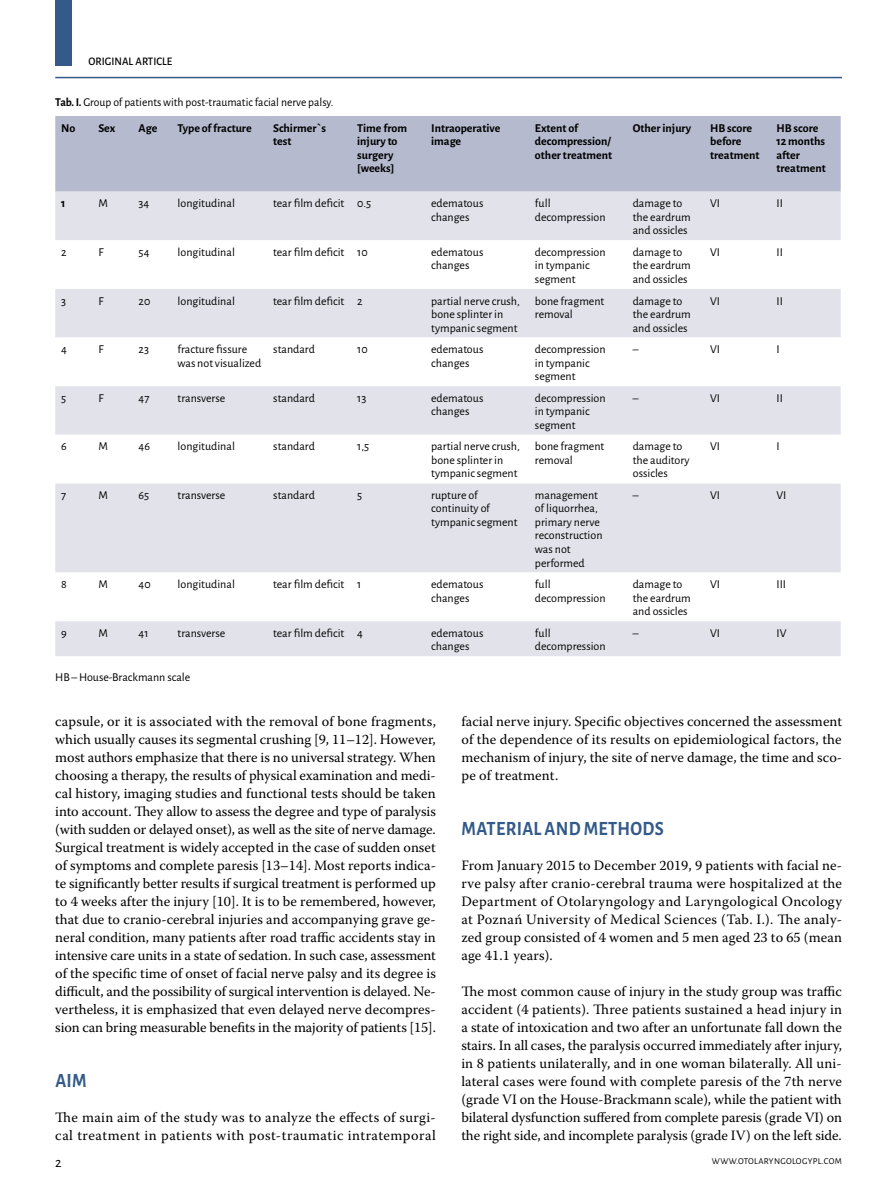
<style>
.page{position:relative;width:893px;height:1191px;background:#fff}
.page>*{position:absolute;margin:0;border:0;box-sizing:border-box;transform-origin:0 0}
.t1{font:700 20.25px "Alegreya Sans";letter-spacing:.015em;color:#335a88;scale:.9 1}
.t2{font:14.25px/18px "Warnock Pro";letter-spacing:.005em;color:#000;text-align:justify}
.t3{font:14.25px/18px "Warnock Pro";letter-spacing:.03em;color:#000}
.t4{font:14.25px "Alegreya Sans";color:#000}
.t5{font:12px/13.5px "Alegreya Sans";color:#000}
.t6{font:700 12px/13.5px "Alegreya Sans";color:#000}
.t7{font:500 11.55px "Alegreya Sans";color:#000;scale:.95 1}
.t8{font:9px "Alegreya Sans";letter-spacing:.035em;color:#000}
.s1{font-weight:700}
</style>
<div class="page">
<div style="left:55px;top:0;width:17px;height:66px;background:#335a88"></div>
<hr style="left:55px;top:77px;width:787px;height:1px;background:#335a88">
<div style="left:55px;top:116px;width:786px;height:76px;background:#b5bace"></div>
<div style="left:55px;top:192px;width:786px;height:464px;background:#e2e3ea"></div>
<svg style="left:55px;top:240px;width:786px;height:381px"></svg>
<p class="t7" style="left:89px;top:54px;width:90px">ORIGINAL ARTICLE</p>
<p class="t5" style="left:61px;top:88px;width:274px;line-height:25.8px;text-indent:-6px"><span class="s1">Tab. I.</span> Group of patients with post-traumatic facial nerve palsy.<br><span class="s1">No</span></p>
<p class="t6" style="left:98px;top:120px;width:18px">Sex</p>
<p class="t6" style="left:139px;top:120px;width:20px">Age</p>
<p class="t6" style="left:178px;top:120px;width:76px">Type of fracture</p>
<p class="t6" style="left:273px;top:120px;width:54px">Schirmer`s test</p>
<p class="t6" style="left:357px;top:120px;width:51px">Time from injury to surgery [weeks]</p>
<p class="t6" style="left:431px;top:120px;width:71px">Intraoperative image</p>
<p class="t6" style="left:535px;top:120px;width:79px">Extent of decompression/ other treatment</p>
<p class="t6" style="left:633px;top:120px;width:60px">Other injury</p>
<p class="t6" style="left:710px;top:120px;width:51px">HB score before treatment</p>
<p class="t6" style="left:776px;top:120px;width:51px">HB score<br>12 months after treatment</p>
<p class="t6" style="left:61px;top:196px;width:6px">1</p>
<p class="t5" style="left:98px;top:196px;width:11px">M</p>
<p class="t5" style="left:139px;top:196px;width:12px">34</p>
<p class="t5" style="left:178px;top:196px;width:59px">longitudinal</p>
<p class="t5" style="left:273px;top:196px;width:100px">tear film deficit 0.5</p>
<p class="t5" style="left:431px;top:196px;width:54px">edematous changes</p>
<p class="t5" style="left:535px;top:196px;width:72px">full decompression</p>
<p class="t5" style="left:633px;top:196px;width:59px">damage to the eardrum and ossicles</p>
<p class="t5" style="left:710px;top:196px;width:11px">VI</p>
<p class="t5" style="left:776px;top:196px;width:8px">II</p>
<p class="t5" style="left:61px;top:245px;width:7px">2</p>
<p class="t5" style="left:98px;top:245px;width:7px">F</p>
<p class="t5" style="left:139px;top:245px;width:12px">54</p>
<p class="t5" style="left:178px;top:245px;width:59px">longitudinal</p>
<p class="t5" style="left:273px;top:245px;width:96px">tear film deficit 10</p>
<p class="t5" style="left:431px;top:245px;width:54px">edematous changes</p>
<p class="t5" style="left:535px;top:245px;width:72px">decompression in tympanic segment</p>
<p class="t5" style="left:633px;top:245px;width:59px">damage to the eardrum and ossicles</p>
<p class="t5" style="left:710px;top:245px;width:11px">VI</p>
<p class="t5" style="left:776px;top:245px;width:8px">II</p>
<p class="t5" style="left:61px;top:293px;width:6px">3</p>
<p class="t5" style="left:98px;top:293px;width:7px">F</p>
<p class="t5" style="left:139px;top:293px;width:13px">20</p>
<p class="t5" style="left:178px;top:293px;width:59px">longitudinal</p>
<p class="t5" style="left:273px;top:293px;width:91px">tear film deficit 2</p>
<p class="t5" style="left:431px;top:293px;width:90px">partial nerve crush, bone splinter in tympanic segment</p>
<p class="t5" style="left:535px;top:293px;width:71px">bone fragment removal</p>
<p class="t5" style="left:633px;top:293px;width:59px">damage to the eardrum and ossicles</p>
<p class="t5" style="left:710px;top:293px;width:11px">VI</p>
<p class="t5" style="left:776px;top:293px;width:8px">II</p>
<p class="t5" style="left:61px;top:342px;width:7px">4</p>
<p class="t5" style="left:98px;top:342px;width:7px">F</p>
<p class="t5" style="left:139px;top:342px;width:12px">23</p>
<p class="t5" style="left:178px;top:342px;width:85px">fracture fissure was not visualized</p>
<p class="t5" style="left:273px;top:342px;width:43px">standard</p>
<p class="t5" style="left:357px;top:342px;width:12px">10</p>
<p class="t5" style="left:431px;top:342px;width:54px">edematous changes</p>
<p class="t5" style="left:535px;top:342px;width:72px">decompression in tympanic segment</p>
<p class="t5" style="left:633px;top:342px;width:7px">–</p>
<p class="t5" style="left:710px;top:342px;width:11px">VI</p>
<p class="t5" style="left:776px;top:342px;width:5px">I</p>
<p class="t5" style="left:61px;top:390px;width:7px">5</p>
<p class="t5" style="left:98px;top:390px;width:7px">F</p>
<p class="t5" style="left:139px;top:390px;width:12px">47</p>
<p class="t5" style="left:178px;top:390px;width:49px">transverse</p>
<p class="t5" style="left:273px;top:390px;width:43px">standard</p>
<p class="t5" style="left:357px;top:390px;width:11px">13</p>
<p class="t5" style="left:431px;top:390px;width:54px">edematous changes</p>
<p class="t5" style="left:535px;top:390px;width:72px">decompression in tympanic segment</p>
<p class="t5" style="left:633px;top:390px;width:7px">–</p>
<p class="t5" style="left:710px;top:390px;width:11px">VI</p>
<p class="t5" style="left:776px;top:390px;width:8px">II</p>
<p class="t5" style="left:61px;top:439px;width:7px">6</p>
<p class="t5" style="left:98px;top:439px;width:11px">M</p>
<p class="t5" style="left:139px;top:439px;width:13px">46</p>
<p class="t5" style="left:178px;top:439px;width:59px">longitudinal</p>
<p class="t5" style="left:273px;top:439px;width:43px">standard</p>
<p class="t5" style="left:357px;top:439px;width:13px">1,5</p>
<p class="t5" style="left:431px;top:439px;width:90px">partial nerve crush, bone splinter in tympanic segment</p>
<p class="t5" style="left:535px;top:439px;width:71px">bone fragment removal</p>
<p class="t5" style="left:633px;top:439px;width:58px">damage to the auditory ossicles</p>
<p class="t5" style="left:710px;top:439px;width:11px">VI</p>
<p class="t5" style="left:776px;top:439px;width:5px">I</p>
<p class="t5" style="left:61px;top:488px;width:7px">7</p>
<p class="t5" style="left:98px;top:488px;width:11px">M</p>
<p class="t5" style="left:139px;top:488px;width:12px">65</p>
<p class="t5" style="left:178px;top:488px;width:49px">transverse</p>
<p class="t5" style="left:273px;top:488px;width:43px">standard</p>
<p class="t5" style="left:357px;top:488px;width:7px">5</p>
<p class="t5" style="left:431px;top:488px;width:88px">rupture of continuity of tympanic segment</p>
<p class="t5" style="left:535px;top:488px;width:69px">management of liquorrhea, primary nerve reconstruction was not performed</p>
<p class="t5" style="left:633px;top:488px;width:7px">–</p>
<p class="t5" style="left:710px;top:488px;width:11px">VI</p>
<p class="t5" style="left:776px;top:488px;width:11px">VI</p>
<p class="t5" style="left:61px;top:577px;width:7px">8</p>
<p class="t5" style="left:98px;top:577px;width:11px">M</p>
<p class="t5" style="left:139px;top:577px;width:14px">40</p>
<p class="t5" style="left:178px;top:577px;width:59px">longitudinal</p>
<p class="t5" style="left:273px;top:577px;width:90px">tear film deficit 1</p>
<p class="t5" style="left:431px;top:577px;width:54px">edematous changes</p>
<p class="t5" style="left:535px;top:577px;width:72px">full decompression</p>
<p class="t5" style="left:633px;top:577px;width:59px">damage to the eardrum and ossicles</p>
<p class="t5" style="left:710px;top:577px;width:11px">VI</p>
<p class="t5" style="left:776px;top:577px;width:11px">III</p>
<p class="t5" style="left:61px;top:625px;width:7px">9</p>
<p class="t5" style="left:98px;top:625px;width:11px">M</p>
<p class="t5" style="left:139px;top:625px;width:11px">41</p>
<p class="t5" style="left:178px;top:625px;width:49px">transverse</p>
<p class="t5" style="left:273px;top:625px;width:91px">tear film deficit 4</p>
<p class="t5" style="left:431px;top:625px;width:54px">edematous changes</p>
<p class="t5" style="left:535px;top:625px;width:72px">full decompression</p>
<p class="t5" style="left:633px;top:625px;width:7px">–</p>
<p class="t5" style="left:710px;top:625px;width:11px">VI</p>
<p class="t5" style="left:776px;top:625px;width:11px">IV</p>
<p class="t5" style="left:55px;top:670px;width:137px">HB – House-Brackmann scale</p>
<p class="t2" style="left:55px;top:712px;width:382px">capsule, or it is associated with the removal of bone fragments, which usually causes its segmental crushing [9, 11–12]. However, most authors emphasize that there is no universal strategy. When choosing a therapy, the results of physical examination and medi&shy;cal history, imaging studies and functional tests should be taken into account. They allow to assess the degree and type of paralysis (with sudden or delayed onset), as well as the site of nerve damage.<br>Surgical treatment is widely accepted in the case of sudden onset of symptoms and complete paresis [13–14]. Most reports indica&shy;te significantly better results if surgical treatment is performed up to 4 weeks after the injury [10]. It is to be remembered, however, that due to cranio-cerebral injuries and accompanying grave ge&shy;neral condition, many patients after road traffic accidents stay in intensive care units in a state of sedation. In such case, assessment of the specific time of onset of facial nerve palsy and its degree is difficult, and the possibility of surgical intervention is delayed. Ne&shy;vertheless, it is emphasized that even delayed nerve decompres&shy;sion can bring measurable benefits in the majority of patients [15].</p>
<h1 class="t1" style="left:55px;top:1066px;width:36px">AIM</h1>
<p class="t3" style="left:55px;top:1108px;width:382px">The main aim of the study was to analyze the effects of surgi&shy;cal treatment in patients with post-traumatic intratemporal</p>
<p class="t2" style="left:461px;top:712px;width:382px">facial nerve injury. Specific objectives concerned the assessment of the dependence of its results on epidemiological factors, the mechanism of injury, the site of nerve damage, the time and sco&shy;pe of treatment.</p>
<h1 class="t1" style="left:461px;top:814px;width:226px">MATERIAL AND METHODS</h1>
<p class="t2" style="left:461px;top:856px;width:382px">From January 2015 to December 2019, 9 patients with facial ne&shy;rve palsy after cranio-cerebral trauma were hospitalized at the Department of Otolaryngology and Laryngological Oncology at Poznań University of Medical Sciences (Tab. I.). The analy&shy;zed group consisted of 4 women and 5 men aged 23 to 65 (mean age 41.1 years).</p>
<p class="t2" style="left:461px;top:982px;width:382px">The most common cause of injury in the study group was traffic accident (4 patients). Three patients sustained a head injury in a state of intoxication and two after an unfortunate fall down the stairs. In all cases, the paralysis occurred immediately after injury, in 8 patients unilaterally, and in one woman bilaterally. All uni&shy;lateral cases were found with complete paresis of the 7th nerve (grade VI on the House-Brackmann scale), while the patient with bilateral dysfunction suffered from complete paresis (grade VI) on the right side, and incomplete paralysis (grade IV) on the left side.</p>
<p class="t4" style="left:55px;top:1152px;width:8px">2</p>
<p class="t8" style="left:712px;top:1155px;width:131px">WWW.OTOLARYNGOLOGYPL.COM</p>
</div>
